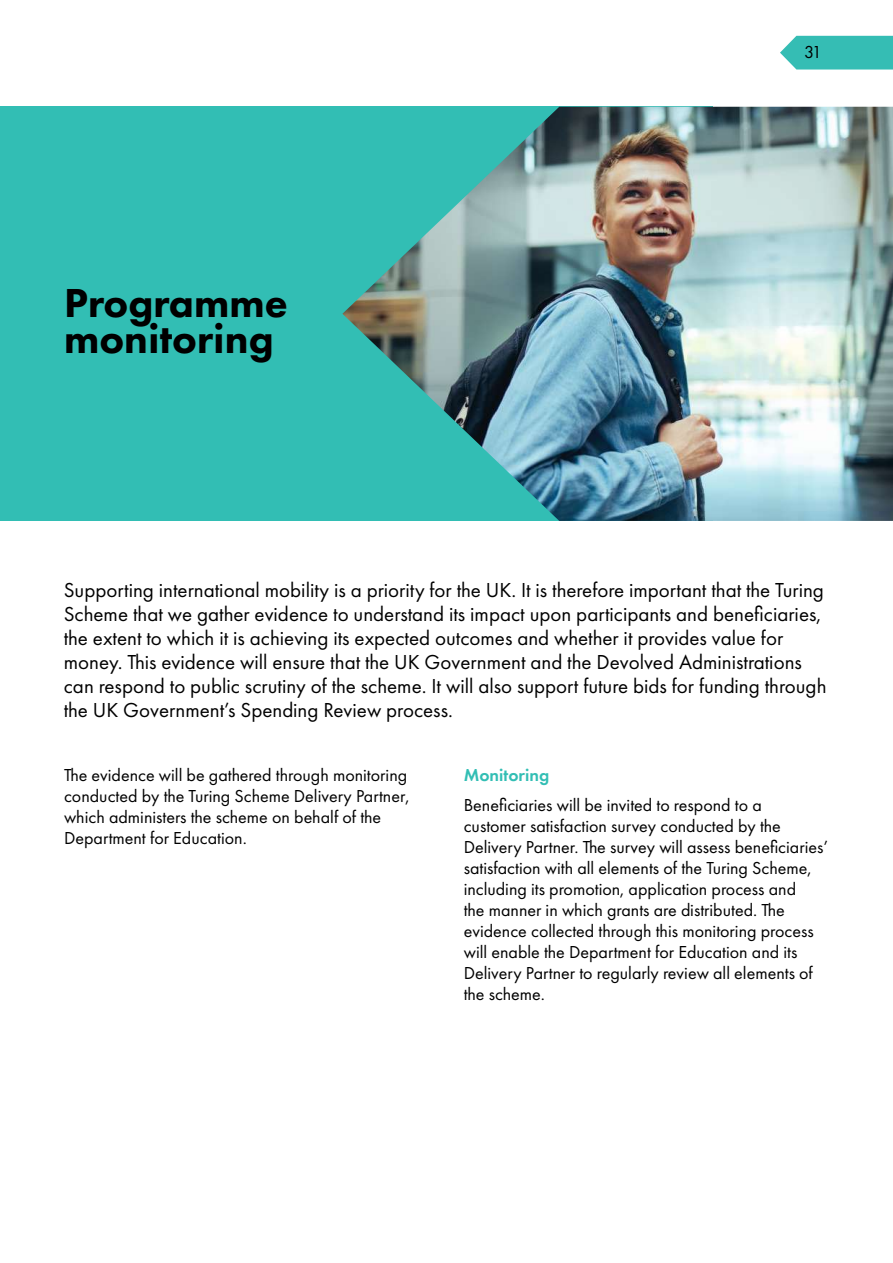
<style>
.page{position:relative;width:893px;height:1263px;background:#fff}
.page>*{position:absolute;margin:0;border:0;box-sizing:border-box;transform-origin:0 0}
.t1{font:800 42px/36px "Futura PT";color:#000}
.t2{font:21px/24px "Futura PT";color:#000}
.t3{font:18px/21px "Futura PT";color:#000}
.t4{font:600 18px "Futura PT";color:#32beb4}
</style>
<div class="page">
<svg style="left:780px;top:36px;width:113px;height:34px;background:#46c2ba"></svg>
<div style="left:0;top:107px;width:712px;height:414px;background:#32beb4"></div>
<img style="left:342px;top:107px;width:551px;height:414px">
<h1 class="t1" style="left:64px;top:284px;width:225px">Programme monitoring</h1>
<p class="t3" style="left:804px;top:41px;width:19px">31</p>
<p class="t2" style="left:64px;top:577px;width:764px">Supporting international mobility is a priority for the UK. It is therefore important that the Turing Scheme that we gather evidence to understand its impact upon participants and beneficiaries, the extent to which it is achieving its expected outcomes and whether it provides value for money. This evidence will ensure that the UK Government and the Devolved Administrations can respond to public scrutiny of the scheme. It will also support future bids for funding through the UK Government’s Spending Review process.</p>
<p class="t3" style="left:64px;top:765px;width:347px">The evidence will be gathered through monitoring conducted by the Turing Scheme Delivery Partner, which administers the scheme on behalf of the Department for Education.</p>
<p class="t4" style="left:464px;top:764px;width:87px">Monitoring</p>
<p class="t3" style="left:464px;top:794px;width:366px">Beneficiaries will be invited to respond to a customer satisfaction survey conducted by the Delivery Partner. The survey will assess beneficiaries’ satisfaction with all elements of the Turing Scheme, including its promotion, application process and<br>the manner in which grants are distributed. The evidence collected through this monitoring process will enable the Department for Education and its Delivery Partner to regularly review all elements of the scheme.</p>
</div>
